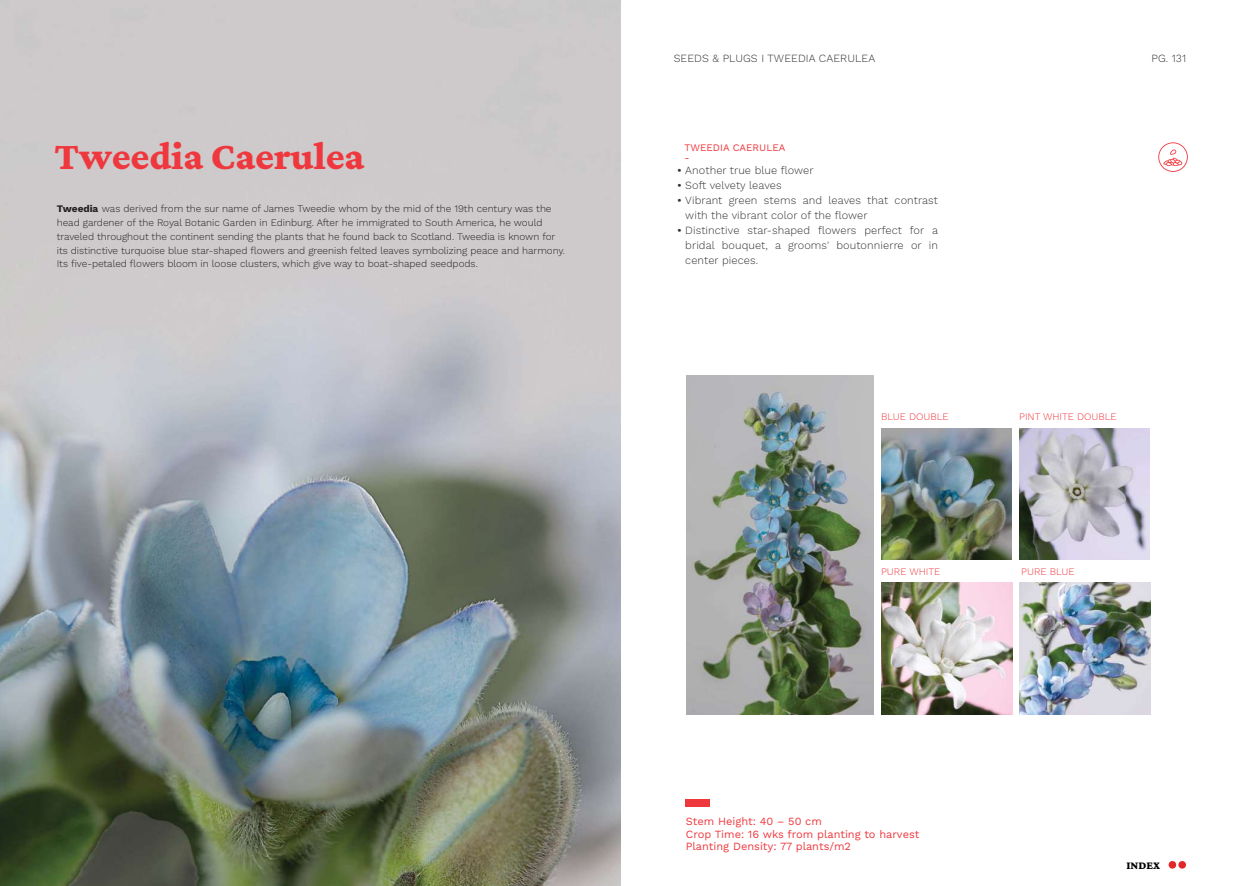
<style>
.page{position:relative;width:1241px;height:886px;background:#fff}
.page>*{position:absolute;margin:0;border:0;box-sizing:border-box;transform-origin:0 0}
.t1{font:40px "Crimson Pro";letter-spacing:-.005em;color:#ef383e}
.t2{font:11.25px "Crimson Pro";color:#000}
.t3{font:300 11px/15px "Work Sans";letter-spacing:.01em;color:#333132}
.t4{font:11px/12.5px "Work Sans";color:#ef383e}
.t5{font:300 10px/13.8px "Work Sans";color:#231f20}
.t6{font:300 10px "Work Sans";color:#ef383e}
.t7{font:10px "Work Sans";color:#ef383e}
.s1{font-weight:700}
.s2{font-weight:500}
</style>
<div class="page">
<div style="left:1168px;top:861px;width:7px;height:7px;background:#e32729;border-radius:50%"></div>
<div style="left:1178px;top:861px;width:7px;height:7px;background:#e32729;border-radius:50%"></div>
<img style="left:0;top:0;width:620px;height:886px">
<svg style="left:1158px;top:142px;width:29px;height:30px"></svg>
<div style="left:685px;top:799px;width:25px;height:8px;background:#ef383e"></div>
<img style="left:686px;top:376px;width:187px;height:338px">
<img style="left:881px;top:428px;width:130px;height:131px">
<img style="left:881px;top:583px;width:130px;height:131px">
<img style="left:1019px;top:583px;width:130px;height:131px">
<img style="left:1019px;top:428px;width:130px;height:131px">
<h1 class="t1" style="left:55px;top:131px;width:311px">Tweedia Caerulea</h1>
<p class="t5" style="left:57px;top:202px;width:510px"><span class="s1">Tweedia</span> was derived from the sur name of James Tweedie whom by the mid of the 19th century was the head gardener of the Royal Botanic Garden in Edinburg. After he immigrated to South America, he would traveled throughout the continent sending the plants that he found back to Scotland. Tweedia is known for its distinctive turquoise blue star-shaped flowers and greenish felted leaves symbolizing peace and harmony.<br>Its five-petaled flowers bloom in loose clusters, which give way to boat-shaped seedpods.</p>
<p class="t3" style="left:673px;top:51px;width:203px">SEEDS &amp; PLUGS I TWEEDIA CAERULEA</p>
<p class="t7" style="left:684px;top:142px;width:102px">TWEEDIA CAERULEA</p>
<p class="t7" style="left:684px;top:152px;width:7px">-</p>
<p class="t3" style="left:677px;top:163px;width:138px"><span class="s2">•</span> Another true blue flower</p>
<p class="t3" style="left:677px;top:178px;width:106px"><span class="s2">•</span> Soft velvety leaves</p>
<p class="t3" style="left:685px;top:193px;width:254px;text-indent:-8px"><span class="s2">•</span> Vibrant green stems and leaves that contrast with the vibrant color of the flower</p>
<p class="t3" style="left:685px;top:223px;width:254px;text-align:justify;text-indent:-8px"><span class="s2">•</span> Distinctive star-shaped flowers perfect for a bridal bouquet, a grooms' boutonnierre or in center pieces.</p>
<p class="t3" style="left:1151px;top:51px;width:36px">PG. 131</p>
<p class="t6" style="left:880px;top:411px;width:69px">BLUE DOUBLE</p>
<p class="t6" style="left:1018px;top:411px;width:99px">PINT WHITE DOUBLE</p>
<p class="t6" style="left:880px;top:566px;width:61px">PURE WHITE</p>
<p class="t6" style="left:1021px;top:566px;width:55px">PURE BLUE</p>
<p class="t4" style="left:685px;top:815px;width:235px">Stem Height: 40 – 50 cm<br>Crop Time: 16 wks from planting to harvest<br>Planting Density: 77 plants/m2</p>
<p class="t2" style="left:1126px;top:858px;width:35px">INDEX</p>
</div>
